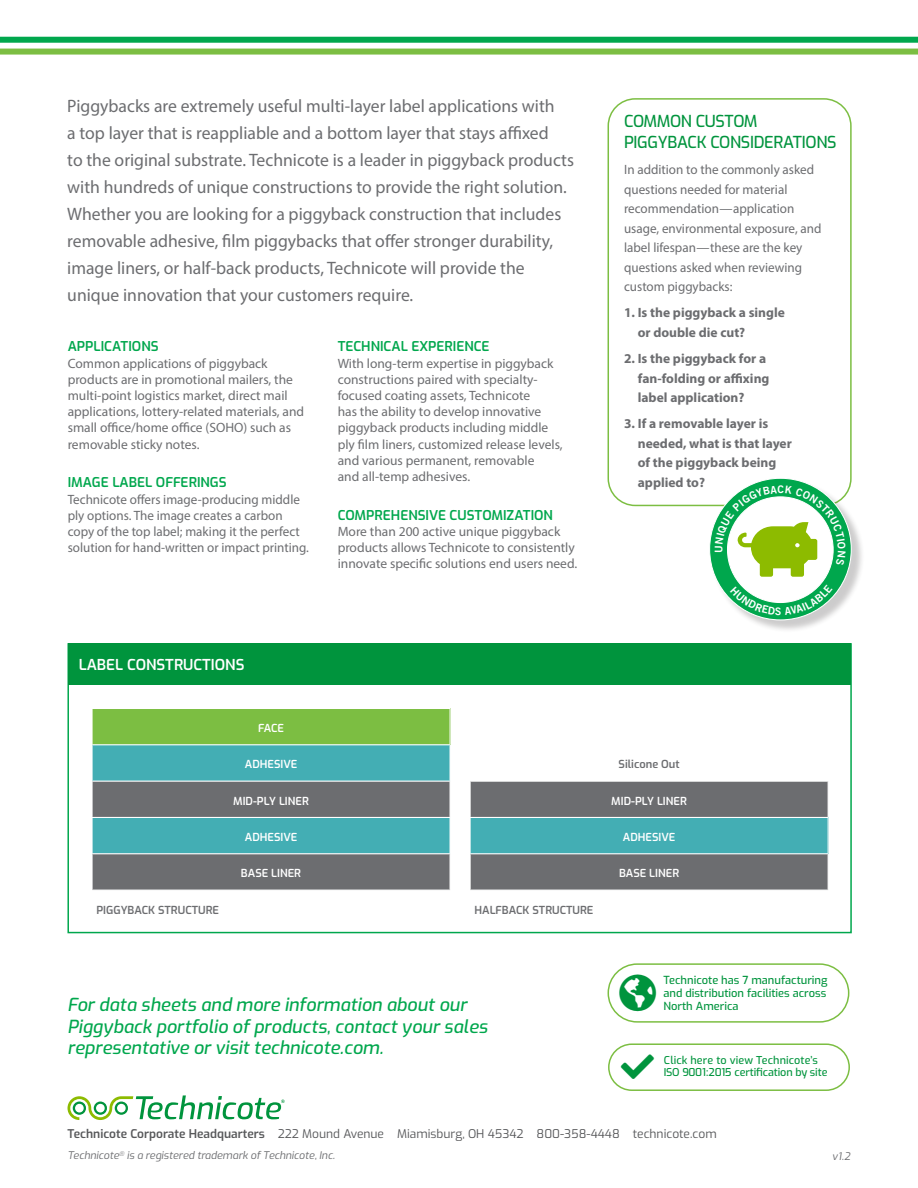
<style>
.page{position:relative;width:918px;height:1188px;background:#fff}
.page>*{position:absolute;margin:0;border:0;box-sizing:border-box;transform-origin:0 0}
.t1{font:37.8px "Font Awesome 5 Pro Solid";color:#00943d}
.Intro{font:18px/27px "Myriad Pro";color:#6c6d70}
.t2{font:italic 500 18px/21.6px "Exo";color:#00a74d}
.Intro-2{font:500 16.5px/21px "Exo";letter-spacing:-.02em;color:#00943d}
.t3{font:600 15px "Exo";color:#fff}
.Body_Bullets{font:13.5px/16.2px "Myriad Pro";color:#6c6d70}
.Sidebar_Body{font:13.5px/19.5px "Myriad Pro";color:#6c6d70}
.Sidebar_Body-2{font:700 13.5px/19.5px "Myriad Pro";color:#6c6d70}
.Body{font:13.5px/16.2px "Myriad Pro";color:#6c6d70}
.Body_Bold_Green{font:600 13.5px "Exo";color:#00a74d}
.t4{font:12px "Exo";color:#57585a}
.t5{font:600 11.1px "Exo";color:#fff}
.t6{font:500 11.1px/13.4px "Exo";color:#00943d}
.t7{font:600 11.1px "Exo";color:#6c6d70}
.t8{font:500 10.8px/12.9px "Exo";letter-spacing:-.01em;color:#00943d}
.t9{font:italic 10.5px "Exo";color:#6c6d70}
.s1{font-weight:600}
</style>
<div class="page">
<div style="left:67px;top:643px;width:785px;height:290px;background:#fff;border:2px solid #00a74d"></div>
<div style="left:0;top:49px;width:918px;height:6px;background:#7cbe42"></div>
<div style="left:0;top:37px;width:918px;height:6px;background:#00a74d"></div>
<svg style="left:68px;top:1095px;width:217px;height:25px"></svg>
<div style="left:92px;top:708px;width:358px;height:37px;background:#7cbe42"></div>
<svg style="left:93px;top:745px;width:357px;height:145px;background:#598e93"></svg>
<hr style="left:91px;top:708px;width:360px;height:1px;background:#fff">
<hr style="left:91px;top:709px;width:2px;height:35px;background:#fff">
<hr style="left:91px;top:817px;width:360px;height:1px;background:#fff">
<hr style="left:91px;top:853px;width:360px;height:1px;background:#fff">
<hr style="left:91px;top:744px;width:360px;height:1px;background:#fff">
<hr style="left:91px;top:781px;width:360px;height:1px;background:#fff">
<div style="left:471px;top:782px;width:357px;height:108px;background:#6c6d70"></div>
<div style="left:470px;top:817px;width:358px;height:37px;background:#43aeb4"></div>
<hr style="left:470px;top:817px;width:359px;height:1px;background:#fff">
<hr style="left:470px;top:818px;width:1px;height:35px;background:#fff">
<hr style="left:470px;top:853px;width:359px;height:1px;background:#fff">
<div style="left:608px;top:98px;width:244px;height:408px;border:2px solid #7cbe42;border-radius:27px"></div>
<div style="left:608px;top:963px;width:241px;height:60px;border:2px solid #7cbe42;border-radius:29px"></div>
<div style="left:608px;top:1043px;width:242px;height:48px;border:2px solid #7cbe42;border-radius:23px"></div>
<div style="left:68px;top:643px;width:782px;height:41px;background:#00943d"></div>
<div style="left:711px;top:480px;width:153px;height:153px;background:#231f20;opacity:.23"></div>
<svg style="left:710px;top:478px;width:141px;height:142px"></svg>
<div style="left:728px;top:497px;width:105px;height:106px;background:#fff;border-radius:50%"></div>
<svg style="left:715px;top:485px;width:131px;height:92px"></svg>
<svg style="left:730px;top:584px;width:103px;height:31px"></svg>
<p class="Intro" style="left:67px;top:92px;width:508px">Piggybacks are extremely useful multi-layer label applications with<br>a top layer that is reappliable and a bottom layer that stays affixed<br>to the original substrate. Technicote is a leader in piggyback products with hundreds of unique constructions to provide the right solution.<br>Whether you are looking for a piggyback construction that includes removable adhesive, film piggybacks that offer stronger durability, image liners, or half-back products, Technicote will provide the unique innovation that your customers require.</p>
<p class="Body_Bold_Green" style="left:68px;top:336px;width:92px">APPLICATIONS</p>
<p class="Body_Bullets" style="left:68px;top:355px;width:238px">Common applications of piggyback products are in promotional mailers, the multi-point logistics market, direct mail applications, lottery-related materials, and small office/home office (SOHO) such as removable sticky notes.</p>
<p class="Body_Bold_Green" style="left:68px;top:472px;width:161px">IMAGE LABEL OFFERINGS</p>
<p class="Body_Bullets" style="left:68px;top:491px;width:243px">Technicote offers image-producing middle ply options. The image creates a carbon copy of the top label; making it the perfect solution for hand-written or impact printing.</p>
<p class="Body_Bold_Green" style="left:338px;top:336px;width:153px">TECHNICAL EXPERIENCE</p>
<p class="Body_Bullets" style="left:338px;top:355px;width:227px">With long-term expertise in piggyback constructions paired with specialty&shy;focused coating assets, Technicote<br>has the ability to develop innovative piggyback products including middle ply film liners, customized release levels, and various permanent, removable<br>and all-temp adhesives.</p>
<p class="Body_Bold_Green" style="left:338px;top:505px;width:217px">COMPREHENSIVE CUSTOMIZATION</p>
<p class="Body" style="left:338px;top:523px;width:241px">More than 200 active unique piggyback products allows Technicote to consistently innovate specific solutions end users need.</p>
<p class="Intro-2" style="left:624px;top:110px;width:214px">COMMON CUSTOM<br>PIGGYBACK CONSIDERATIONS</p>
<p class="Sidebar_Body" style="left:624px;top:160px;width:199px">In addition to the commonly asked questions needed for material recommendation—application usage, environmental exposure, and label lifespan—these are the key questions asked when reviewing custom piggybacks:</p>
<p class="Sidebar_Body-2" style="left:638px;top:303px;width:149px;text-indent:-14px">1. Is the piggyback a single or double die cut?</p>
<p class="Sidebar_Body-2" style="left:638px;top:348px;width:133px;text-indent:-14px">2. Is the piggyback for a fan-folding or affixing label application?</p>
<p class="Sidebar_Body-2" style="left:638px;top:414px;width:156px;text-indent:-14px">3. If a removable layer is needed, what is that layer of the piggyback being applied to?</p>
<h2 class="t3" style="left:79px;top:653px;width:167px">LABEL CONSTRUCTIONS</h2>
<h2 class="t7" style="left:96px;top:901px;width:124px">PIGGYBACK STRUCTURE</h2>
<h2 class="t5" style="left:258px;top:720px;width:28px">FACE</h2>
<h2 class="t5" style="left:245px;top:756px;width:54px">ADHESIVE</h2>
<h2 class="t5" style="left:233px;top:792px;width:77px">MID-PLY LINER</h2>
<h2 class="t5" style="left:245px;top:829px;width:54px">ADHESIVE</h2>
<h2 class="t5" style="left:241px;top:865px;width:62px">BASE LINER</h2>
<h2 class="t7" style="left:475px;top:901px;width:120px">HALFBACK STRUCTURE</h2>
<h2 class="t7" style="left:619px;top:756px;width:62px">Silicone Out</h2>
<h2 class="t5" style="left:611px;top:792px;width:77px">MID-PLY LINER</h2>
<h2 class="t5" style="left:623px;top:829px;width:54px">ADHESIVE</h2>
<h2 class="t5" style="left:619px;top:865px;width:62px">BASE LINER</h2>
<p class="t2" style="left:67px;top:993px;width:422px">For data sheets and more information about our<br>Piggyback portfolio of products, contact your sales representative or visit technicote.com.</p>
<p class="t1" style="left:620px;top:974px;width:38px">●□▲</p>
<p class="t6" style="left:663px;top:972px;width:166px">Technicote has 7 manufacturing and distribution facilities across</p>
<p class="t6" style="left:663px;top:999px;width:77px">North America</p>
<p class="t8" style="left:664px;top:1053px;width:165px">Click here to view Technicote’s<br>ISO 9001:2015 certification by site</p>
<p class="t4" style="left:68px;top:1125px;width:651px"><span class="s1">Technicote Corporate Headquarters</span> 222 Mound Avenue Miamisburg, OH 45342 800-358-4448 technicote.com</p>
<p class="t9" style="left:68px;top:1148px;width:269px">Technicote<sup>®</sup> is a registered trademark of Technicote, Inc.</p>
<p class="t9" style="left:832px;top:1148px;width:20px">v1.2</p>
</div>
